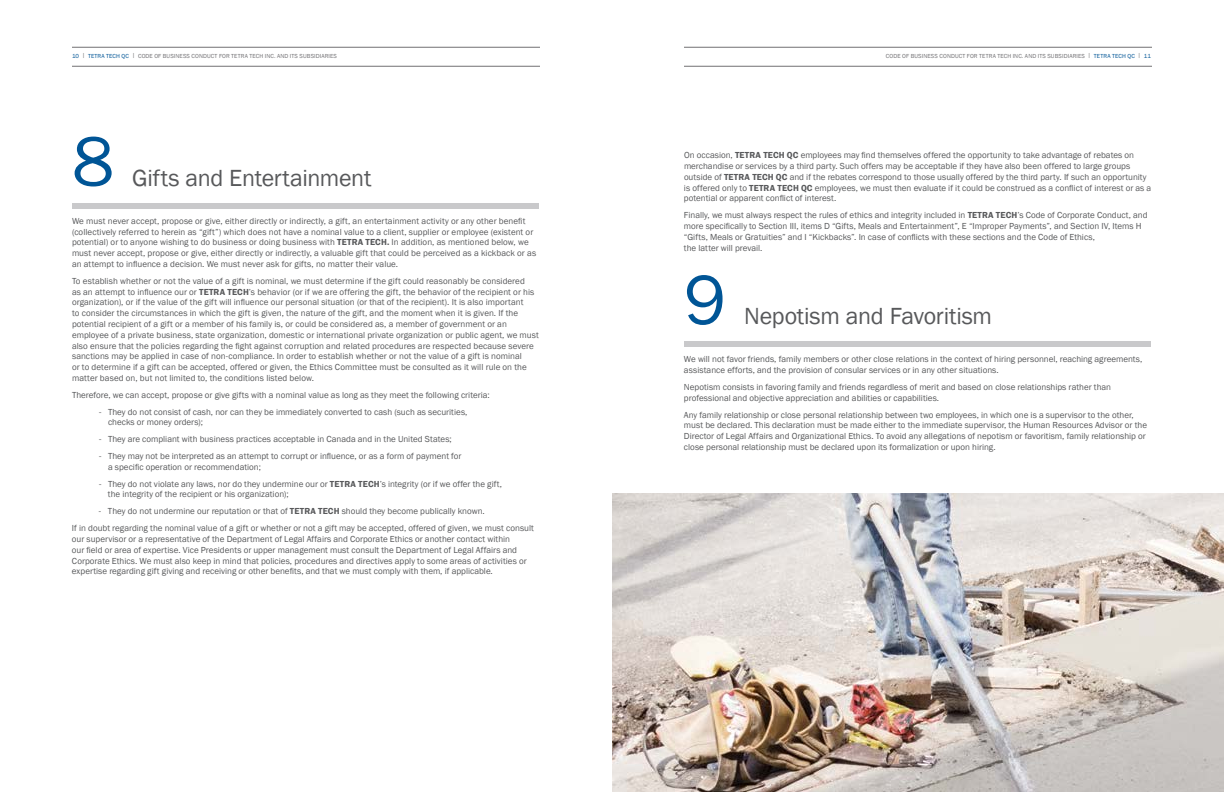
<style>
.page{position:relative;width:1224px;height:792px;background:#fff}
.page>*{position:absolute;margin:0;border:0;box-sizing:border-box;transform-origin:0 0}
.t1{font:72px "Franklin Gothic";color:#005596}
.t2{font:24px "Franklin Gothic";letter-spacing:-.01em;color:#58595b}
.t3{font:9px/10.8px "Franklin Gothic";color:#58595b}
.t4{font:6px "Franklin Gothic";letter-spacing:.02em;color:#717073}
.s1{color:#005596}
.s2{font-weight:600}
</style>
<div class="page">
<hr style="left:72px;top:47px;width:468px;height:1px;background:#717073">
<hr style="left:72px;top:66px;width:468px;height:1px;background:#717073">
<div style="left:684px;top:342px;width:467px;height:5px;background:#c9c9cb"></div>
<hr style="left:684px;top:47px;width:468px;height:1px;background:#717073">
<hr style="left:684px;top:66px;width:468px;height:1px;background:#717073">
<img style="left:612px;top:493px;width:612px;height:299px">
<div style="left:72px;top:203px;width:467px;height:6px;background:#c9c9cb"></div>
<p class="t4" style="left:72px;top:52px;width:267px"><span class="s1">10</span> | <span class="s1">TETRA TECH QC</span> | CODE OF BUSINESS CONDUCT FOR TETRA TECH INC. AND ITS SUBSIDIARIES</p>
<h1 class="t1" style="left:72px;top:117px;width:44px">8</h1>
<h2 class="t2" style="left:132px;top:163px;width:241px">Gifts and Entertainment</h2>
<p class="t3" style="left:72px;top:216px;width:466px">We must never accept, propose or give, either directly or indirectly, a gift, an entertainment activity or any other benefit (collectively referred to herein as “gift”) which does not have a nominal value to a client, supplier or employee (existent or potential) or to anyone wishing to do business or doing business with <span class="s2">TETRA TECH.</span> In addition, as mentioned below, we must never accept, propose or give, either directly or indirectly, a valuable gift that could be perceived as a kickback or as an attempt to influence a decision. We must never ask for gifts, no matter their value.</p>
<p class="t3" style="left:72px;top:276px;width:468px">To establish whether or not the value of a gift is nominal, we must determine if the gift could reasonably be considered<br>as an attempt to influence our or <span class="s2">TETRA TECH</span>’s behavior (or if we are offering the gift, the behavior of the recipient or his organization), or if the value of the gift will influence our personal situation (or that of the recipient). It is also important<br>to consider the circumstances in which the gift is given, the nature of the gift, and the moment when it is given. If the potential recipient of a gift or a member of his family is, or could be considered as, a member of government or an employee of a private business, state organization, domestic or international private organization or public agent, we must also ensure that the policies regarding the fight against corruption and related procedures are respected because severe sanctions may be applied in case of non-compliance. In order to establish whether or not the value of a gift is nominal<br>or to determine if a gift can be accepted, offered or given, the Ethics Committee must be consulted as it will rule on the matter based on, but not limited to, the conditions listed below.</p>
<p class="t3" style="left:72px;top:390px;width:419px">Therefore, we can accept, propose or give gifts with a nominal value as long as they meet the following criteria:</p>
<p class="t3" style="left:108px;top:406px;width:361px;text-indent:-9px">- They do not consist of cash, nor can they be immediately converted to cash (such as securities, checks or money orders);</p>
<p class="t3" style="left:99px;top:434px;width:354px">- They are compliant with business practices acceptable in Canada and in the United States;</p>
<p class="t3" style="left:108px;top:451px;width:355px;text-indent:-9px">- They may not be interpreted as an attempt to corrupt or influence, or as a form of payment for a specific operation or recommendation;</p>
<p class="t3" style="left:108px;top:478px;width:396px;text-indent:-9px">- They do not violate any laws, nor do they undermine our or <span class="s2">TETRA TECH</span>’s integrity (or if we offer the gift, the integrity of the recipient or his organization);</p>
<p class="t3" style="left:72px;top:503px;width:463px;line-height:16.8px;text-indent:27px">- They do not undermine our reputation or that of <span class="s2">TETRA TECH</span> should they become publically known.<br>If in doubt regarding the nominal value of a gift or whether or not a gift may be accepted, offered of given, we must consult</p>
<p class="t3" style="left:72px;top:534px;width:456px">our supervisor or a representative of the Department of Legal Affairs and Corporate Ethics or another contact within<br>our field or area of expertise. Vice Presidents or upper management must consult the Department of Legal Affairs and Corporate Ethics. We must also keep in mind that policies, procedures and directives apply to some areas of activities or expertise regarding gift giving and receiving or other benefits, and that we must comply with them, if applicable.</p>
<p class="t4" style="left:886px;top:52px;width:267px">CODE OF BUSINESS CONDUCT FOR TETRA TECH INC. AND ITS SUBSIDIARIES | <span class="s1">TETRA TECH QC</span> | <span class="s1">11</span></p>
<p class="t3" style="left:684px;top:150px;width:469px">On occasion, <span class="s2">TETRA TECH QC</span> employees may find themselves offered the opportunity to take advantage of rebates on merchandise or services by a third party. Such offers may be acceptable if they have also been offered to large groups outside of <span class="s2">TETRA TECH QC</span> and if the rebates correspond to those usually offered by the third party. If such an opportunity is offered only to <span class="s2">TETRA TECH QC</span> employees, we must then evaluate if it could be construed as a conflict of interest or as a potential or apparent conflict of interest.</p>
<p class="t3" style="left:684px;top:210px;width:465px">Finally, we must always respect the rules of ethics and integrity included in <span class="s2">TETRA TECH</span>’s Code of Corporate Conduct, and more specifically to Section III, items D “Gifts, Meals and Entertainment”, E “Improper Payments”, and Section IV, Items H “Gifts, Meals or Gratuities” and I “Kickbacks”. In case of conflicts with these sections and the Code of Ethics,<br>the latter will prevail.</p>
<h1 class="t1" style="left:684px;top:255px;width:44px">9</h1>
<h2 class="t2" style="left:744px;top:301px;width:249px">Nepotism and Favoritism</h2>
<p class="t3" style="left:684px;top:354px;width:460px">We will not favor friends, family members or other close relations in the context of hiring personnel, reaching agreements, assistance efforts, and the provision of consular services or in any other situations.</p>
<p class="t3" style="left:684px;top:382px;width:429px">Nepotism consists in favoring family and friends regardless of merit and based on close relationships rather than professional and objective appreciation and abilities or capabilities.</p>
<p class="t3" style="left:684px;top:409px;width:465px">Any family relationship or close personal relationship between two employees, in which one is a supervisor to the other, must be declared. This declaration must be made either to the immediate supervisor, the Human Resources Advisor or the Director of Legal Affairs and Organizational Ethics. To avoid any allegations of nepotism or favoritism, family relationship or close personal relationship must be declared upon its formalization or upon hiring.</p>
</div>
